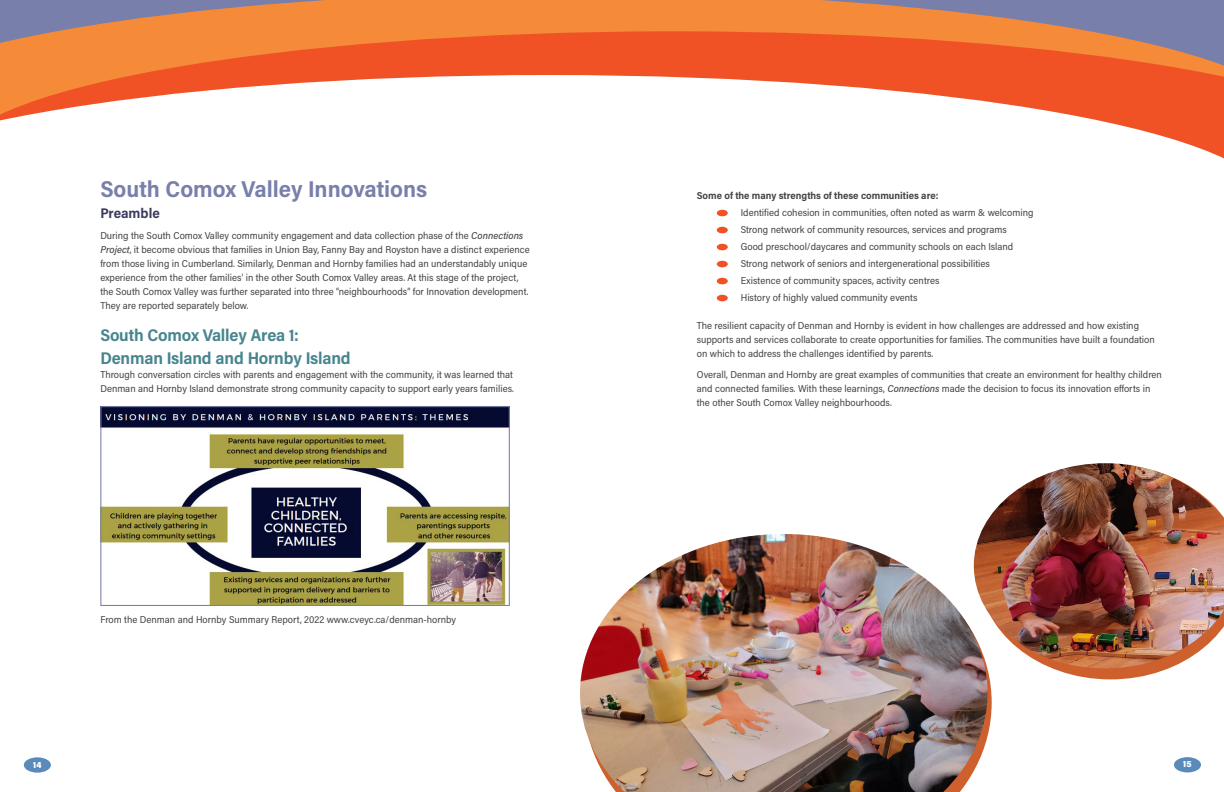
<style>
.page{position:relative;width:1224px;height:792px;background:#fff}
.page>*{position:absolute;margin:0;border:0;box-sizing:border-box;transform-origin:0 0}
.t1{font:700 23px "Acumin Pro Semi Cond";color:#787faa}
.t2{font:700 17px "Acumin Pro Semi Cond";letter-spacing:-.01em;color:#48858e}
.t3{font:700 14px "Acumin Pro Semi Cond";color:#3a3a5f}
.t4{font:10px/14px "Acumin Pro Semi Cond";color:#414243}
.t5{font:700 10px "Acumin Pro Semi Cond";color:#414243}
.t6{font:900 9px "Acumin Pro Semi Cond";color:#fff}
.s1{font-weight:500;font-style:italic}
</style>
<div class="page">
<svg style="left:0;top:0;width:1224px;height:31px;background:#ca865f"></svg>
<svg style="left:0;top:31px;width:1224px;height:44px;background:#ec6732"></svg>
<svg style="left:0;top:75px;width:1224px;height:227px"></svg>
<div style="left:717px;top:210px;width:11px;height:6px;background:#f05226;border-radius:50%"></div>
<div style="left:717px;top:227px;width:11px;height:6px;background:#f05226;border-radius:50%"></div>
<div style="left:717px;top:244px;width:11px;height:6px;background:#f05226;border-radius:50%"></div>
<div style="left:717px;top:261px;width:11px;height:6px;background:#f05226;border-radius:50%"></div>
<div style="left:717px;top:278px;width:11px;height:6px;background:#f05226;border-radius:50%"></div>
<div style="left:717px;top:295px;width:11px;height:6px;background:#f05226;border-radius:50%"></div>
<div style="left:1174px;top:757px;width:27px;height:15px;background:#598aba;border-radius:50%"></div>
<img style="left:102px;top:408px;width:406px;height:196px">
<div style="left:100px;top:406px;width:410px;height:200px;border:1px solid #787faa"></div>
<img style="left:580px;top:534px;width:408px;height:258px">
<svg style="left:979px;top:668px;width:191px;height:11px"></svg>
<img style="left:974px;top:463px;width:250px;height:205px">
<div style="left:24px;top:757px;width:27px;height:16px;background:#598aba;border-radius:50%"></div>
<p class="t1" style="left:100px;top:173px;width:328px">South Comox Valley Innovations</p>
<p class="t3" style="left:100px;top:203px;width:61px">Preamble</p>
<p class="t4" style="left:100px;top:228px;width:431px">During the South Comox Valley community engagement and data collection phase of the <span class="s1">Connections Project</span>, it become obvious that families in Union Bay, Fanny Bay and Royston have a distinct experience from those living in Cumberland. Similarly, Denman and Hornby families had an understandably unique experience from the other families’ in the other South Comox Valley areas. At this stage of the project, the South Comox Valley was further separated into three “neighbourhoods” for Innovation development.<br>They are reported separately below.</p>
<p class="t2" style="left:100px;top:323px;width:200px">South Comox Valley Area 1:</p>
<p class="t2" style="left:100px;top:346px;width:252px">Denman Island and Hornby Island</p>
<p class="t4" style="left:100px;top:367px;width:415px">Through conversation circles with parents and engagement with the community, it was learned that<br>Denman and Hornby Island demonstrate strong community capacity to support early years families.</p>
<p class="t4" style="left:100px;top:612px;width:357px">From the Denman and Hornby Summary Report, 2022 www.cveyc.ca/denman-hornby</p>
<p class="t5" style="left:697px;top:189px;width:243px">Some of the many strengths of these communities are:</p>
<p class="t4" style="left:741px;top:205px;width:294px">Identified cohesion in communities, often noted as warm &amp; welcoming</p>
<p class="t4" style="left:741px;top:222px;width:268px">Strong network of community resources, services and programs</p>
<p class="t4" style="left:741px;top:239px;width:274px">Good preschool/daycares and community schools on each Island</p>
<p class="t4" style="left:741px;top:256px;width:251px">Strong network of seniors and intergenerational possibilities</p>
<p class="t4" style="left:741px;top:273px;width:200px">Existence of community spaces, activity centres</p>
<p class="t4" style="left:741px;top:290px;width:178px">History of highly valued community events</p>
<p class="t4" style="left:697px;top:318px;width:460px">The resilient capacity of Denman and Hornby is evident in how challenges are addressed and how existing supports and services collaborate to create opportunities for families. The communities have built a foundation on which to address the challenges identified by parents.</p>
<p class="t4" style="left:697px;top:367px;width:467px">Overall, Denman and Hornby are great examples of communities that create an environment for healthy children and connected families. With these learnings, <span class="s1">Connections</span> made the decision to focus its innovation efforts in the other South Comox Valley neighbourhoods.</p>
<p class="t6" style="left:33px;top:758px;width:10px">14</p>
<p class="t6" style="left:1183px;top:758px;width:10px">15</p>
</div>
